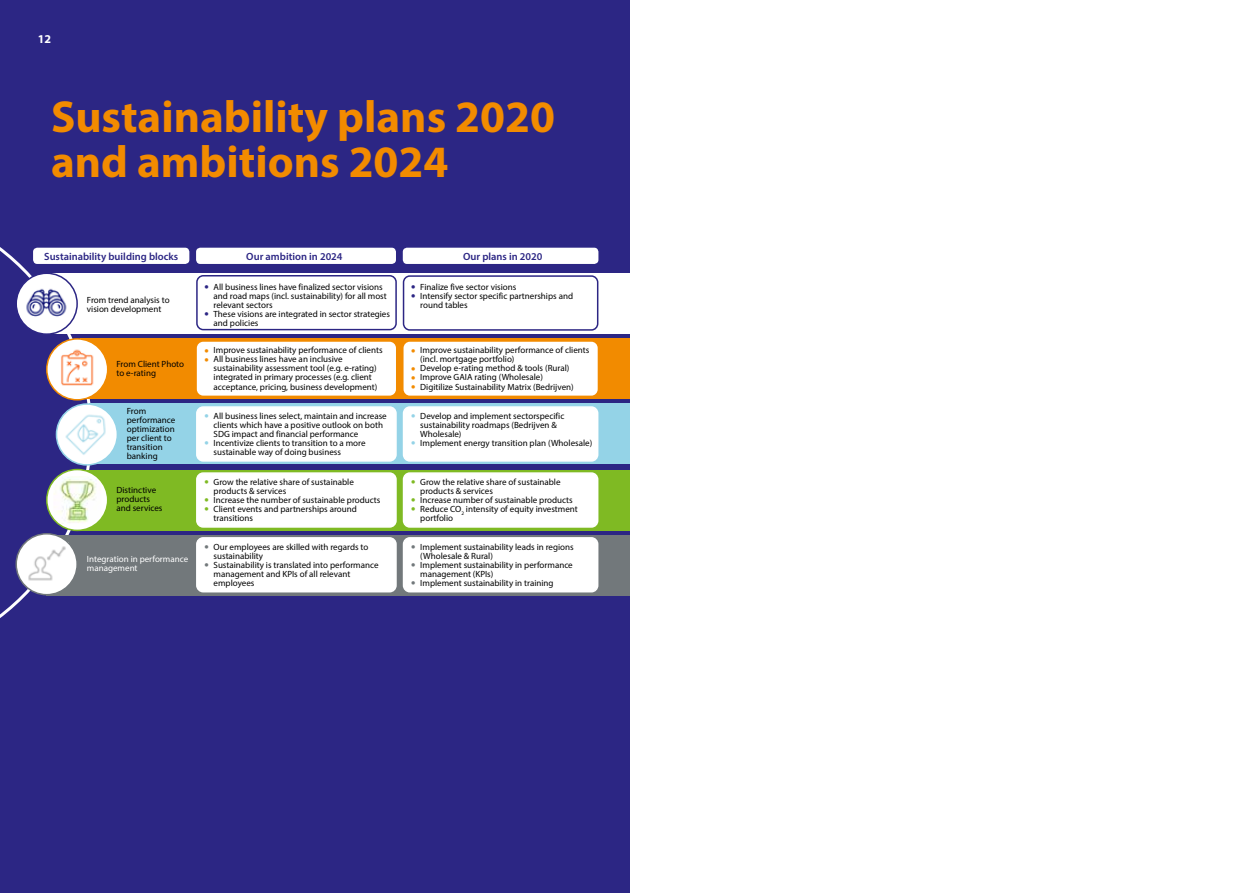
<style>
.page{position:relative;width:1259px;height:893px;background:#fff}
.page>*{position:absolute;margin:0;border:0;box-sizing:border-box;transform-origin:0 0}
.t1{font:700 45px/45px "Myriad Pro";color:#f28b00}
.t2{font:700 12px "Myriad Pro";color:#fff}
.t3{font:600 10.5px "Myriad Pro";color:#2c2684}
.t4{font:9px/9px "Myriad Pro";color:#000}
.t5{font:9px/9px "Myriad Pro";color:#fff}
.s1{font-weight:900;font-size:12px;color:#2c2684}
.s2{font-weight:900;font-size:12px;color:#f28b00}
.s3{font-weight:900;font-size:12px;color:#94d3e7}
.s4{font-weight:900;font-size:12px;color:#7fba23}
.s5{font-weight:900;font-size:12px;color:#72787b}
</style>
<div class="page">
<div style="left:0;top:0;width:629px;height:893px;background:#2c2684"></div>
<svg style="left:0;top:247px;width:92px;height:371px"></svg>
<div style="left:48px;top:273px;width:581px;height:61px;background:#fff"></div>
<div style="left:80px;top:470px;width:549px;height:60px;background:#7fba23"></div>
<div style="left:80px;top:338px;width:549px;height:61px;background:#f28b00"></div>
<div style="left:46px;top:535px;width:583px;height:60px;background:#72787b"></div>
<div style="left:89px;top:404px;width:540px;height:60px;background:#94d3e7"></div>
<svg style="left:16px;top:273px;width:61px;height:61px"></svg>
<img style="left:20px;top:277px;width:53px;height:53px">
<div style="left:15px;top:272px;width:63px;height:63px;border:2px solid #2c2684;border-radius:50%"></div>
<div style="left:16px;top:534px;width:61px;height:61px;background:#fff;border-radius:50%"></div>
<img style="left:25px;top:543px;width:43px;height:43px">
<div style="left:15px;top:533px;width:63px;height:62px;border:2px solid #72787b;border-radius:50%"></div>
<svg style="left:47px;top:339px;width:61px;height:61px"></svg>
<img style="left:52px;top:344px;width:48px;height:49px">
<div style="left:46px;top:338px;width:62px;height:63px;border:2px solid #f28b00;border-radius:50%"></div>
<svg style="left:47px;top:469px;width:61px;height:61px"></svg>
<img style="left:53px;top:476px;width:48px;height:48px">
<div style="left:46px;top:469px;width:62px;height:62px;border:2px solid #7fba23;border-radius:50%"></div>
<svg style="left:56px;top:404px;width:61px;height:61px"></svg>
<img style="left:62px;top:411px;width:48px;height:49px">
<div style="left:56px;top:403px;width:62px;height:63px;border:2px solid #94d3e7;border-radius:50%"></div>
<div style="left:33px;top:248px;width:156px;height:16px;background:#fff;border-radius:4px"></div>
<div style="left:196px;top:248px;width:200px;height:16px;background:#fff;border-radius:4px"></div>
<div style="left:403px;top:248px;width:195px;height:16px;background:#fff;border-radius:4px"></div>
<div style="left:196px;top:275px;width:201px;height:55px;border:2px solid #2c2684;border-radius:6px"></div>
<div style="left:403px;top:275px;width:195px;height:56px;border:2px solid #2c2684;border-radius:6px"></div>
<div style="left:197px;top:342px;width:199px;height:54px;background:#fff;border-radius:6px"></div>
<div style="left:403px;top:342px;width:195px;height:54px;background:#fff;border-radius:6px"></div>
<div style="left:197px;top:407px;width:199px;height:54px;background:#fff;border-radius:6px"></div>
<div style="left:196px;top:406px;width:201px;height:56px;border:2px solid #fff;border-radius:6px"></div>
<div style="left:403px;top:407px;width:195px;height:54px;background:#fff;border-radius:6px"></div>
<div style="left:403px;top:406px;width:195px;height:56px;border:2px solid #fff;border-radius:6px"></div>
<div style="left:197px;top:473px;width:199px;height:54px;background:#fff;border-radius:6px"></div>
<div style="left:196px;top:472px;width:201px;height:56px;border:2px solid #fff;border-radius:6px"></div>
<div style="left:403px;top:473px;width:195px;height:54px;background:#fff;border-radius:6px"></div>
<div style="left:403px;top:472px;width:195px;height:56px;border:2px solid #fff;border-radius:6px"></div>
<div style="left:197px;top:538px;width:199px;height:54px;background:#fff;border-radius:6px"></div>
<div style="left:196px;top:537px;width:201px;height:55px;border:2px solid #fff;border-radius:6px"></div>
<div style="left:403px;top:538px;width:195px;height:54px;background:#fff;border-radius:6px"></div>
<div style="left:403px;top:537px;width:195px;height:55px;border:2px solid #fff;border-radius:6px"></div>
<h2 class="t2" style="left:38px;top:31px;width:15px">12</h2>
<h1 class="t1" style="left:51px;top:92px;width:506px">Sustainability plans 2020 and ambitions 2024</h1>
<p class="t3" style="left:44px;top:250px;width:135px">Sustainability building blocks</p>
<p class="t4" style="left:87px;top:295px;width:84px">From trend analysis to vision development</p>
<p class="t4" style="left:116px;top:360px;width:69px">From Client Photo to e-rating</p>
<p class="t4" style="left:127px;top:406px;width:50px">From performance optimization per client to transition banking</p>
<p class="t4" style="left:116px;top:485px;width:48px">Distinctive products and services</p>
<p class="t5" style="left:87px;top:554px;width:103px">Integration in performance management</p>
<p class="t3" style="left:246px;top:250px;width:98px">Our ambition in 2024</p>
<p class="t3" style="left:463px;top:250px;width:81px">Our plans in 2020</p>
<p class="t4" style="left:214px;top:282px;width:175px;text-indent:-9px"><span class="s1">•</span> All business lines have finalized sector visions and road maps (incl. sustainability) for all most relevant sectors</p>
<p class="t4" style="left:214px;top:309px;width:178px;text-indent:-9px"><span class="s1">•</span> These visions are integrated in sector strategies and policies</p>
<p class="t4" style="left:205px;top:346px;width:180px"><span class="s2">•</span> Improve sustainability performance of clients</p>
<p class="t4" style="left:214px;top:355px;width:165px;text-indent:-9px"><span class="s2">•</span> All business lines have an inclusive sustainability assessment tool (e.g. e-rating) integrated in primary processes (e.g. client acceptance, pricing, business development)</p>
<p class="t4" style="left:214px;top:411px;width:175px;text-indent:-9px"><span class="s3">•</span> All business lines select, maintain and increase clients which have a positive outlook on both<br>SDG impact and financial performance</p>
<p class="t4" style="left:214px;top:438px;width:153px;text-indent:-9px"><span class="s3">•</span> Incentivize clients to transition to a more sustainable way of doing business</p>
<p class="t4" style="left:214px;top:477px;width:142px;text-indent:-9px"><span class="s4">•</span> Grow the relative share of sustainable products &amp; services</p>
<p class="t4" style="left:205px;top:495px;width:177px"><span class="s4">•</span> Increase the number of sustainable products</p>
<p class="t4" style="left:214px;top:504px;width:145px;text-indent:-9px"><span class="s4">•</span> Client events and partnerships around transitions</p>
<p class="t4" style="left:214px;top:543px;width:156px;text-indent:-9px"><span class="s5">•</span> Our employees are skilled with regards to sustainability</p>
<p class="t4" style="left:214px;top:561px;width:167px;text-indent:-9px"><span class="s5">•</span> Sustainability is translated into performance management and KPIs of all relevant employees</p>
<p class="t4" style="left:411px;top:282px;width:106px"><span class="s1">•</span> Finalize five sector visions</p>
<p class="t4" style="left:420px;top:291px;width:154px;text-indent:-9px"><span class="s1">•</span> Intensify sector specific partnerships and round tables</p>
<p class="t4" style="left:420px;top:346px;width:171px;text-indent:-9px"><span class="s2">•</span> Improve sustainability performance of clients (incl. mortgage portfolio)</p>
<p class="t4" style="left:411px;top:364px;width:160px"><span class="s2">•</span> Develop e-rating method &amp; tools (Rural)</p>
<p class="t4" style="left:411px;top:373px;width:133px"><span class="s2">•</span> Improve GAIA rating (Wholesale)</p>
<p class="t4" style="left:411px;top:382px;width:164px"><span class="s2">•</span> Digitilize Sustainability Matrix (Bedrijven)</p>
<p class="t4" style="left:420px;top:411px;width:146px;text-indent:-9px"><span class="s3">•</span> Develop and implement sectorspecific sustainability roadmaps (Bedrijven &amp;<br>Wholesale)</p>
<p class="t4" style="left:411px;top:438px;width:182px"><span class="s3">•</span> Implement energy transition plan (Wholesale)</p>
<p class="t4" style="left:420px;top:477px;width:142px;text-indent:-9px"><span class="s4">•</span> Grow the relative share of sustainable products &amp; services</p>
<p class="t4" style="left:411px;top:495px;width:163px"><span class="s4">•</span> Increase number of sustainable products</p>
<p class="t4" style="left:420px;top:504px;width:159px;text-indent:-9px"><span class="s4">•</span> Reduce CO<sub>2</sub> intensity of equity investment portfolio</p>
<p class="t4" style="left:420px;top:543px;width:155px;text-indent:-9px"><span class="s5">•</span> Implement sustainability leads in regions (Wholesale &amp; Rural)</p>
<p class="t4" style="left:420px;top:561px;width:154px;text-indent:-9px"><span class="s5">•</span> Implement sustainability in performance management (KPIs)</p>
<p class="t4" style="left:411px;top:579px;width:144px"><span class="s5">•</span> Implement sustainability in training</p>
</div>
